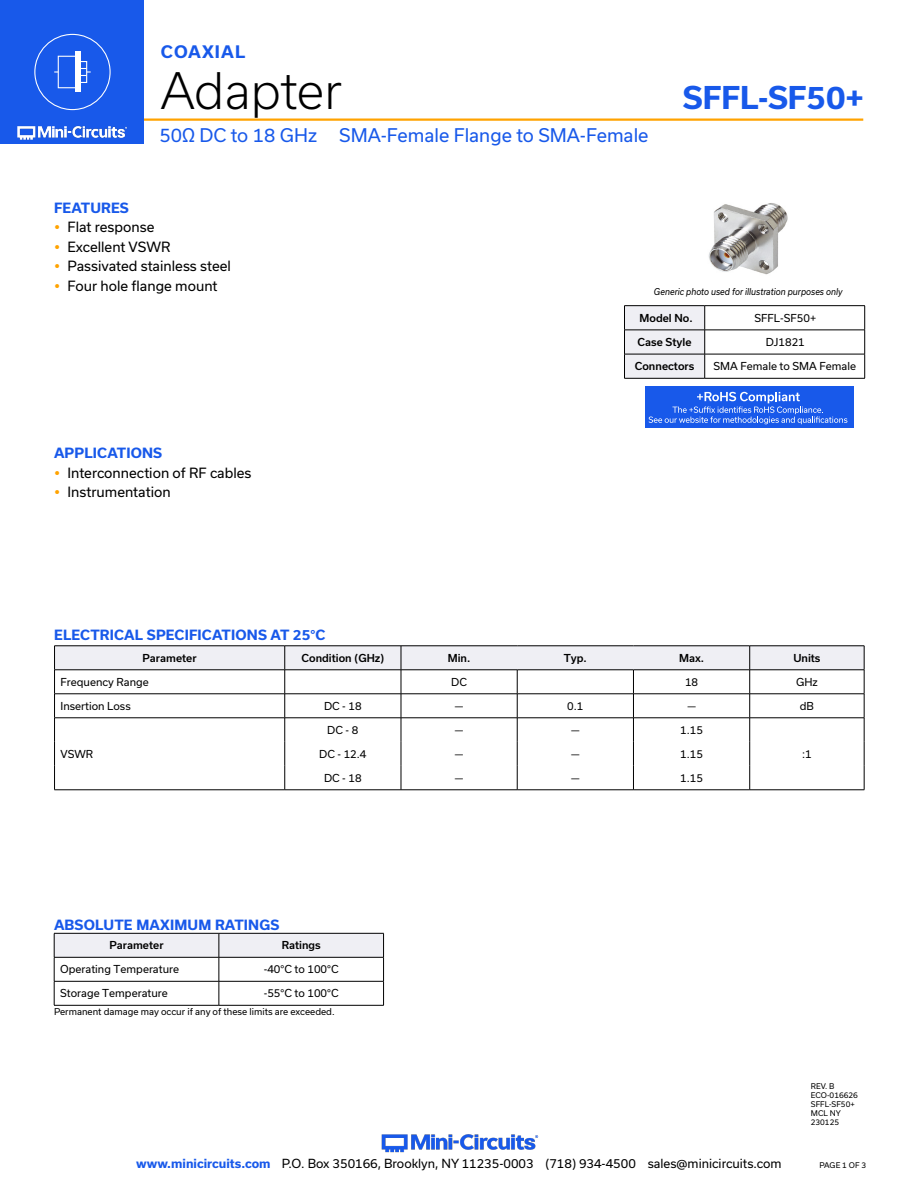
<style>
.page{position:relative;width:918px;height:1188px;background:#fff}
.page>*{position:absolute;margin:0;border:0;box-sizing:border-box;transform-origin:0 0}
.t1{font:300 48px "Usual";letter-spacing:-.005em;color:#000}
.t2{font:700 30px "Usual";color:#1859ea}
.t3{font:18px "Usual";color:#1859ea}
.t4{font:700 16.5px "Usual";letter-spacing:.065em;color:#1859ea}
.t5{font:13.5px "Usual";color:#000}
.Blue_Headers{font:700 13.5px "Usual";letter-spacing:.015em;color:#1859ea}
.t6{font:12px "Usual";color:#000}
.Table_Body_Center{font:10.5px "Usual";color:#000}
.Table_Header_Center{font:500 10.5px "Usual";color:#000}
.Table_Body_Left_Just{font:10.5px "Usual";color:#000}
.Notes{font:9px "Usual";color:#000}
.t7{font:italic 9px "Usual";color:#000;scale:.9 1}
.Revision{font:7.5px "Usual";color:#000}
.s1{font-weight:700;color:#1859ea}
</style>
<div class="page">
<hr style="left:130px;top:118px;width:733px;height:3px;background:#ffa300">
<div style="left:0;top:0;width:144px;height:144px;background:#1859ea"></div>
<img style="left:17px;top:120px;width:128px;height:20px">
<div style="left:34px;top:34px;width:77px;height:76px;border:1px solid #fff;border-radius:50%"></div>
<div style="left:58px;top:56px;width:20px;height:32px;border:1px solid #fff"></div>
<div style="left:79px;top:61px;width:8px;height:22px;border:1px solid #fff"></div>
<div style="left:75px;top:52px;width:6px;height:40px;background:#fff"></div>
<svg style="left:81px;top:68px;width:10px;height:8px"></svg>
<img style="left:381px;top:1134px;width:158px;height:19px">
<img style="left:708px;top:203px;width:80px;height:72px">
<hr style="left:624px;top:305px;width:81px;height:1px;background:#000">
<hr style="left:705px;top:305px;width:160px;height:1px;background:#000">
<hr style="left:705px;top:330px;width:160px;height:1px;background:#000">
<hr style="left:705px;top:354px;width:160px;height:1px;background:#000">
<svg style="left:624px;top:306px;width:81px;height:72px"></svg>
<svg style="left:864px;top:306px;width:1px;height:72px"></svg>
<hr style="left:624px;top:378px;width:81px;height:1px;background:#000">
<hr style="left:705px;top:378px;width:160px;height:1px;background:#000">
<div style="left:645px;top:386px;width:209px;height:42px;background:#1859ea"></div>
<svg style="left:649px;top:392px;width:198px;height:32px"></svg>
<hr style="left:285px;top:790px;width:116px;height:1px;background:#000">
<hr style="left:54px;top:790px;width:231px;height:1px;background:#000">
<hr style="left:750px;top:790px;width:114px;height:1px;background:#000">
<svg style="left:54px;top:646px;width:811px;height:144px"></svg>
<hr style="left:401px;top:790px;width:116px;height:1px;background:#000">
<hr style="left:517px;top:790px;width:116px;height:1px;background:#000">
<hr style="left:633px;top:790px;width:117px;height:1px;background:#000">
<hr style="left:54px;top:1005px;width:165px;height:1px;background:#000">
<hr style="left:219px;top:1005px;width:165px;height:1px;background:#000">
<svg style="left:54px;top:933px;width:330px;height:72px"></svg>
<h3 class="t4" style="left:161px;top:42px;width:86px">COAXIAL</h3>
<h1 class="t1" style="left:161px;top:63px;width:183px">Adapter</h1>
<h3 class="t3" style="left:159px;top:125px;width:491px">50Ω DC to 18 GHz SMA-Female Flange to SMA-Female</h3>
<h2 class="t2" style="left:683px;top:80px;width:183px">SFFL-SF50+</h2>
<p class="Blue_Headers" style="left:54px;top:200px;width:76px">FEATURES</p>
<p class="t5" style="left:68px;top:219px;width:88px">Flat response</p>
<p class="t5" style="left:68px;top:239px;width:105px">Excellent VSWR</p>
<p class="t5" style="left:68px;top:258px;width:165px">Passivated stainless steel</p>
<p class="t5" style="left:68px;top:278px;width:152px">Four hole flange mount</p>
<p class="t7" style="left:654px;top:286px;width:211px">Generic photo used for illustration purposes only</p>
<p class="Table_Header_Center" style="left:640px;top:312px;width:55px">Model No.</p>
<p class="Table_Body_Center" style="left:754px;top:312px;width:63px">SFFL-SF50+</p>
<p class="Table_Header_Center" style="left:638px;top:336px;width:55px">Case Style</p>
<p class="Table_Body_Center" style="left:766px;top:336px;width:41px">DJ1821</p>
<p class="Table_Header_Center" style="left:635px;top:360px;width:61px">Connectors</p>
<p class="Table_Body_Center" style="left:714px;top:360px;width:144px">SMA Female to SMA Female</p>
<p class="Blue_Headers" style="left:54px;top:445px;width:110px">APPLICATIONS</p>
<p class="t5" style="left:68px;top:465px;width:186px">Interconnection of RF cables</p>
<p class="t5" style="left:68px;top:484px;width:105px">Instrumentation</p>
<p class="Blue_Headers" style="left:54px;top:627px;width:273px">ELECTRICAL SPECIFICATIONS AT 25°C</p>
<p class="Table_Header_Center" style="left:143px;top:652px;width:56px">Parameter</p>
<p class="Table_Header_Center" style="left:302px;top:652px;width:84px">Condition (GHz)</p>
<p class="Table_Header_Center" style="left:448px;top:652px;width:24px">Min.</p>
<p class="Table_Header_Center" style="left:564px;top:652px;width:25px">Typ.</p>
<p class="Table_Header_Center" style="left:679px;top:652px;width:26px">Max.</p>
<p class="Table_Header_Center" style="left:793px;top:652px;width:29px">Units</p>
<p class="Table_Body_Left_Just" style="left:61px;top:676px;width:90px">Frequency Range</p>
<p class="Table_Body_Center" style="left:451px;top:676px;width:17px">DC</p>
<p class="Table_Body_Center" style="left:685px;top:676px;width:15px">18</p>
<p class="Table_Body_Center" style="left:796px;top:676px;width:23px">GHz</p>
<p class="Table_Body_Left_Just" style="left:61px;top:700px;width:72px">Insertion Loss</p>
<p class="Table_Body_Center" style="left:324px;top:700px;width:39px">DC - 18</p>
<p class="Table_Body_Center" style="left:455px;top:700px;width:10px">—</p>
<p class="Table_Body_Center" style="left:567px;top:700px;width:18px">0.1</p>
<p class="Table_Body_Center" style="left:687px;top:700px;width:10px">—</p>
<p class="Table_Body_Center" style="left:800px;top:700px;width:16px">dB</p>
<p class="Table_Body_Left_Just" style="left:61px;top:748px;width:34px">VSWR</p>
<p class="Table_Body_Center" style="left:327px;top:724px;width:33px">DC - 8</p>
<p class="Table_Body_Center" style="left:455px;top:724px;width:10px">—</p>
<p class="Table_Body_Center" style="left:571px;top:724px;width:10px">—</p>
<p class="Table_Body_Center" style="left:680px;top:724px;width:24px">1.15</p>
<p class="Table_Body_Center" style="left:319px;top:748px;width:49px">DC - 12.4</p>
<p class="Table_Body_Center" style="left:455px;top:748px;width:10px">—</p>
<p class="Table_Body_Center" style="left:571px;top:748px;width:10px">—</p>
<p class="Table_Body_Center" style="left:680px;top:748px;width:24px">1.15</p>
<p class="Table_Body_Center" style="left:802px;top:748px;width:11px">:1</p>
<p class="Table_Body_Center" style="left:324px;top:772px;width:39px">DC - 18</p>
<p class="Table_Body_Center" style="left:455px;top:772px;width:10px">—</p>
<p class="Table_Body_Center" style="left:571px;top:772px;width:10px">—</p>
<p class="Table_Body_Center" style="left:680px;top:772px;width:24px">1.15</p>
<p class="Blue_Headers" style="left:54px;top:917px;width:227px">ABSOLUTE MAXIMUM RATINGS</p>
<p class="Table_Header_Center" style="left:109px;top:939px;width:56px">Parameter</p>
<p class="Table_Header_Center" style="left:282px;top:939px;width:41px">Ratings</p>
<p class="Table_Body_Left_Just" style="left:60px;top:963px;width:120px">Operating Temperature</p>
<p class="Table_Body_Center" style="left:264px;top:963px;width:76px">-40°C to 100°C</p>
<p class="Table_Body_Left_Just" style="left:60px;top:987px;width:109px">Storage Temperature</p>
<p class="Table_Body_Center" style="left:264px;top:987px;width:76px">-55°C to 100°C</p>
<p class="Notes" style="left:54px;top:1007px;width:282px">Permanent damage may occur if any of these limits are exceeded.</p>
<p class="Revision" style="left:811px;top:1082px;width:25px">REV. B</p>
<p class="Revision" style="left:811px;top:1091px;width:48px">ECO-016626</p>
<p class="Revision" style="left:811px;top:1100px;width:45px">SFFL-SF50+</p>
<p class="Revision" style="left:811px;top:1109px;width:31px">MCL NY</p>
<p class="Revision" style="left:811px;top:1118px;width:30px">230125</p>
<p class="t6" style="left:136px;top:1157px;width:647px"><span class="s1">www.minicircuits.com</span> P.O. Box 350166, Brooklyn, NY 11235-0003 (718) 934-4500 sales@minicircuits.com</p>
<p class="Revision" style="left:819px;top:1161px;width:48px">PAGE 1 OF 3</p>
</div>
